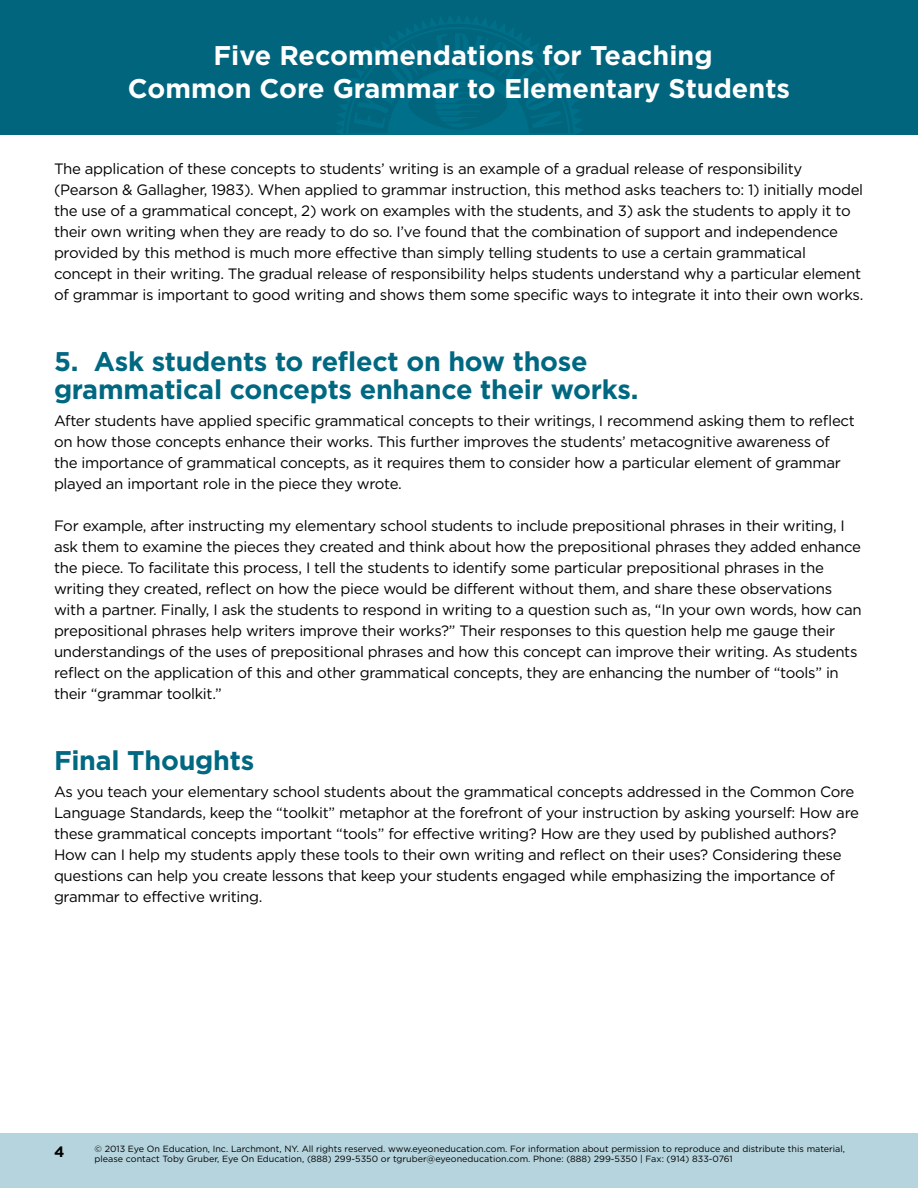
<style>
.page{position:relative;width:918px;height:1188px;background:#fff}
.page>*{position:absolute;margin:0;border:0;box-sizing:border-box;transform-origin:0 0}
.t1{font:700 27px/28.5px "Gotham HTF";letter-spacing:-.01em;color:#006881}
.t2{font:700 27px/32.4px "Gotham HTF";color:#fff;text-align:center}
.t3{font:15px/21px "Gotham HTF";letter-spacing:-.02em;color:#000}
.t4{font:700 15px "Gotham HTF";color:#000}
.t5{font:9px/10.8px "Gotham HTF";color:#000}
</style>
<div class="page">
<div style="left:0;top:0;width:918px;height:135px;background:#00657d"></div>
<svg style="left:336px;top:15px;width:246px;height:120px"></svg>
<div style="left:0;top:1134px;width:918px;height:54px;background:#b6d4de"></div>
<h1 class="t2" style="left:128px;top:39px;width:664px">Five Recommendations for Teaching<br>Common Core Grammar to Elementary Students</h1>
<p class="t3" style="left:54px;top:158px;width:811px">The application of these concepts to students’ writing is an example of a gradual release of responsibility (Pearson &amp; Gallagher, 1983). When applied to grammar instruction, this method asks teachers to: 1) initially model the use of a grammatical concept, 2) work on examples with the students, and 3) ask the students to apply it to their own writing when they are ready to do so. I’ve found that the combination of support and independence provided by this method is much more effective than simply telling students to use a certain grammatical concept in their writing. The gradual release of responsibility helps students understand why a particular element of grammar is important to good writing and shows them some specific ways to integrate it into their own works.</p>
<h1 class="t1" style="left:54px;top:346px;width:586px">5. Ask students to reflect on how those grammatical concepts enhance their works.</h1>
<p class="t3" style="left:54px;top:410px;width:802px">After students have applied specific grammatical concepts to their writings, I recommend asking them to reflect on how those concepts enhance their works. This further improves the students’ metacognitive awareness of the importance of grammatical concepts, as it requires them to consider how a particular element of grammar played an important role in the piece they wrote.</p>
<p class="t3" style="left:54px;top:515px;width:809px">For example, after instructing my elementary school students to include prepositional phrases in their writing, I ask them to examine the pieces they created and think about how the prepositional phrases they added enhance the piece. To facilitate this process, I tell the students to identify some particular prepositional phrases in the writing they created, reflect on how the piece would be different without them, and share these observations with a partner. Finally, I ask the students to respond in writing to a question such as, “In your own words, how can prepositional phrases help writers improve their works?” Their responses to this question help me gauge their understandings of the uses of prepositional phrases and how this concept can improve their writing. As students reflect on the application of this and other grammatical concepts, they are enhancing the number of “tools” in their “grammar toolkit.”</p>
<h1 class="t1" style="left:54px;top:745px;width:202px">Final Thoughts</h1>
<p class="t3" style="left:54px;top:781px;width:807px">As you teach your elementary school students about the grammatical concepts addressed in the Common Core Language Standards, keep the “toolkit” metaphor at the forefront of your instruction by asking yourself: How are these grammatical concepts important “tools” for effective writing? How are they used by published authors?<br>How can I help my students apply these tools to their own writing and reflect on their uses? Considering these questions can help you create lessons that keep your students engaged while emphasizing the importance of grammar to effective writing.</p>
<p class="t4" style="left:54px;top:1143px;width:12px">4</p>
<p class="t5" style="left:94px;top:1143px;width:752px">© 2013 Eye On Education, Inc. Larchmont, NY. All rights reserved. www.eyeoneducation.com. For information about permission to reproduce and distribute this material, please contact Toby Gruber, Eye On Education, (888) 299-5350 or tgruber@eyeoneducation.com. Phone: (888) 299-5350 | Fax: (914) 833-0761</p>
</div>
